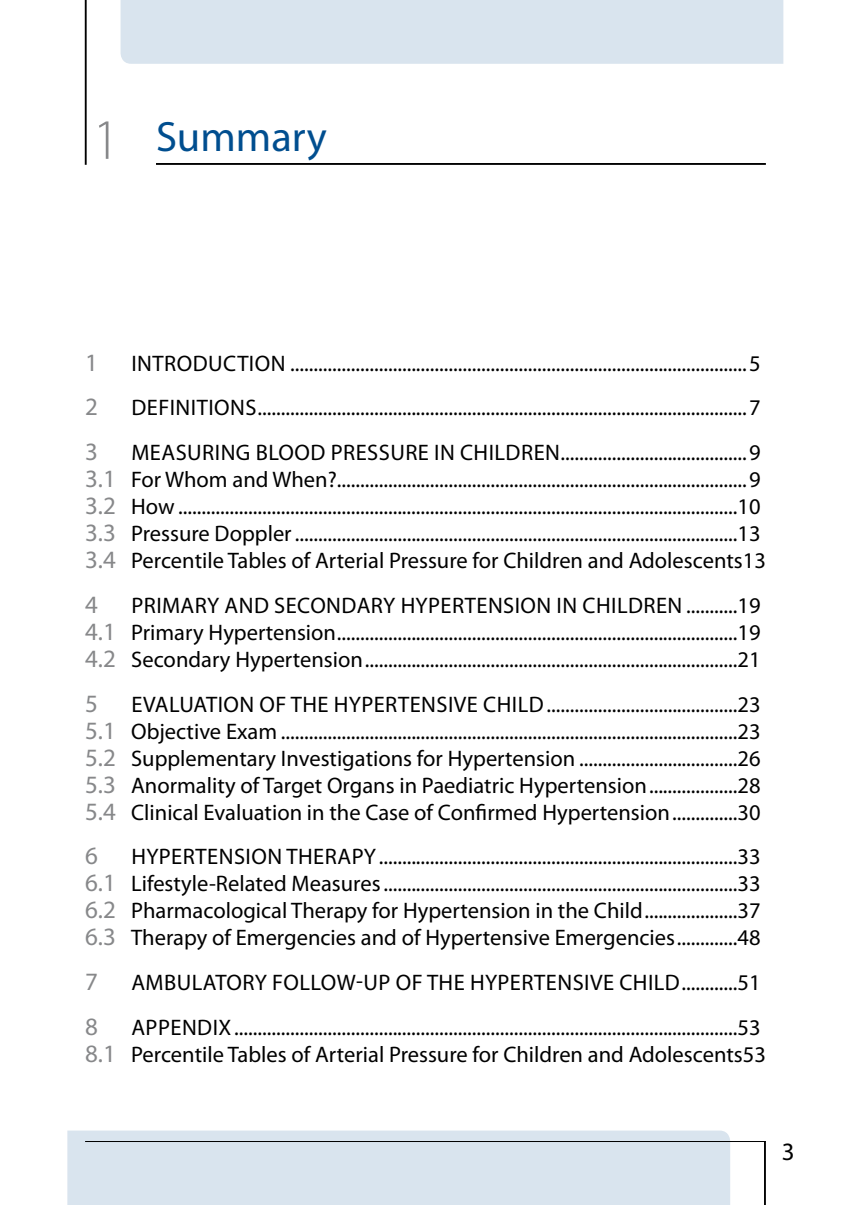
<style>
.page{position:relative;width:851px;height:1205px;background:#fff}
.page>*{position:absolute;margin:0;border:0;box-sizing:border-box;transform-origin:0 0}
.t1{font:42.5px "Myriad Pro";color:#004e8f}
.t2{font:25px "Myriad Pro";color:#87888a}
.t3{font:25px "Myriad Pro";color:#000}
.t4{font:22.5px/27px "Myriad Pro";color:#000;text-align:justify}
.t5{font:22.5px "Myriad Pro";letter-spacing:.02em;color:#000}
.s1{font-weight:300;font-size:57.5px;color:#87888a}
.s2{font-size:25px;color:#87888a}
</style>
<div class="page">
<div style="left:67px;top:1130px;width:663px;height:75px;background:#d9e4ee"></div>
<hr style="left:85px;top:1141px;width:680px;height:1px;background:#000">
<hr style="left:763px;top:1141px;width:2px;height:64px;background:#000">
<div style="left:120px;top:0;width:663px;height:64px;background:#d9e4ee"></div>
<hr style="left:85px;top:0;width:2px;height:165px;background:#000">
<hr style="left:156px;top:163px;width:609px;height:2px;background:#000">
<h1 class="t1" style="left:92px;top:111px;width:236px"><span class="s1">1</span> Summary</h1>
<p class="t2" style="left:85px;top:347px;width:14px">1</p>
<p class="t5" style="left:131px;top:349px;width:630px">I ntroduction ..................................................................................................5</p>
<p class="t2" style="left:85px;top:392px;width:14px">2</p>
<p class="t5" style="left:131px;top:394px;width:630px">Def initions.........................................................................................................7</p>
<p class="t2" style="left:85px;top:436px;width:14px">3</p>
<p class="t4" style="left:85px;top:439px;width:682px;text-align:left;text-indent:46px">Measuring Blood Pressure in Children........................................9<br><span class="s2">3.1</span> For Whom and When?........................................................................................9<br><span class="s2">3.2</span> How ........................................................................................................................10<br><span class="s2">3.3</span> Pressure Doppler...............................................................................................13<br><span class="s2">3.4</span> Percentile Tables of Arterial Pressure for Children and Adolescents13</p>
<p class="t2" style="left:85px;top:589px;width:14px">4</p>
<p class="t4" style="left:85px;top:591px;width:677px;text-indent:46px">Primary and Secondary Hypertension in Children ...........19<br><span class="s2">4.1</span> Primary Hypertension......................................................................................19<br><span class="s2">4.2</span> Secondary Hypertension................................................................................21</p>
<p class="t2" style="left:85px;top:688px;width:14px">5</p>
<p class="t4" style="left:85px;top:690px;width:677px;text-indent:46px">Evaluation of the Hypertensive Child.........................................23<br><span class="s2">5.1</span> Objective Exam ..................................................................................................23<br><span class="s2">5.2</span> Supplementary I nvestigations for Hypertension ..................................26<br><span class="s2">5.3</span> Anormality of Target Organs in Paediatric Hypertension...................28<br><span class="s2">5.4</span> Clinical Evaluation in the Case of Confirmed Hypertension..............30</p>
<p class="t2" style="left:85px;top:840px;width:14px">6</p>
<p class="t4" style="left:85px;top:843px;width:677px;text-indent:46px">Hypertension Therapy.............................................................................33<br><span class="s2">6.1</span> Lifestyle-Related Measures............................................................................33<br><span class="s2">6.2</span> Pharmacological Therapy for Hypertension in the Child....................37<br><span class="s2">6.3</span> Therapy of Emergencies and of Hypertensive Emergencies.............48</p>
<p class="t2" style="left:85px;top:966px;width:14px">7</p>
<p class="t4" style="left:131px;top:969px;width:16px">Amb</p>
<p class="t5" style="left:177px;top:969px;width:585px">ulatory Follow-Up of the Hypertensive Child............51</p>
<p class="t2" style="left:85px;top:1011px;width:14px">8</p>
<p class="t4" style="left:85px;top:1013px;width:682px;text-align:right">App endix............................................................................................................53<br><span class="s2">8.1</span> Percentile Tables of Arterial Pressure for Children and Adolescents53</p>
<p class="t3" style="left:781px;top:1136px;width:14px">3</p>
</div>
